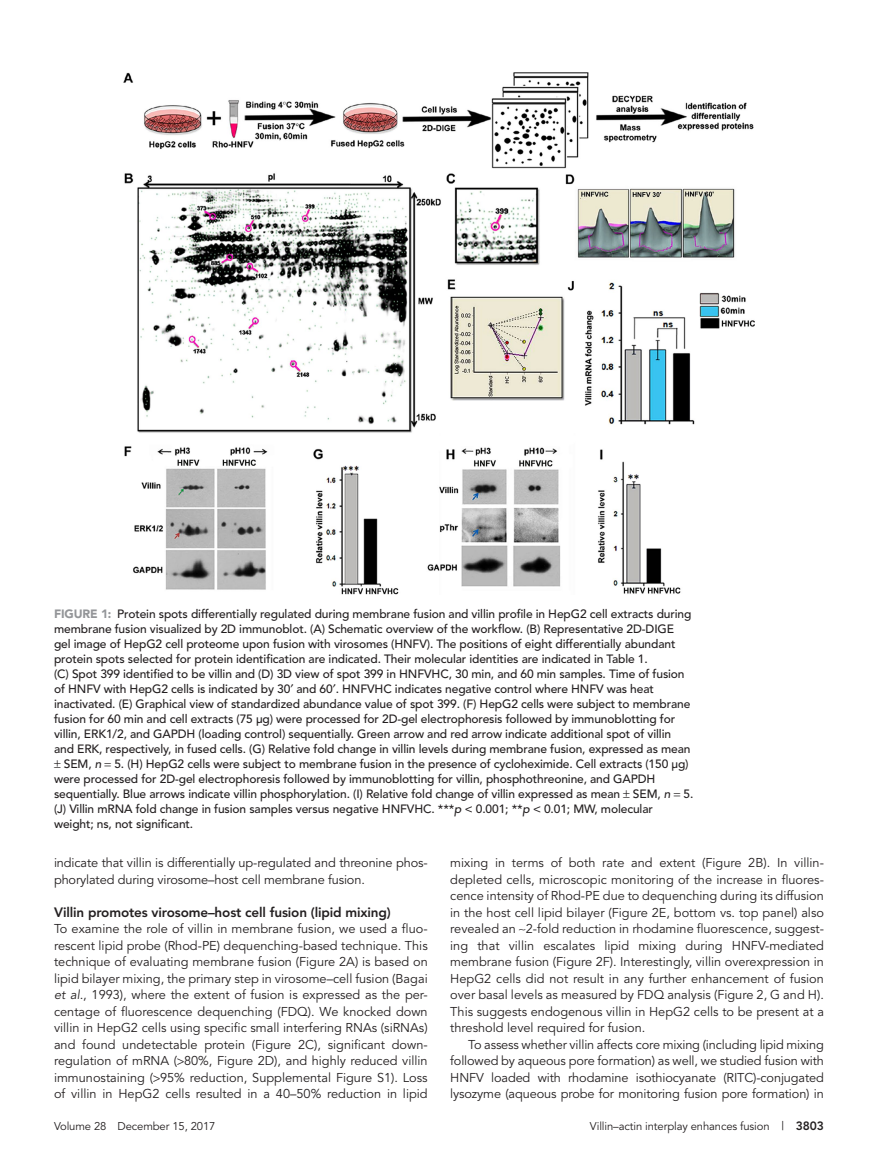
<style>
.page{position:relative;width:878px;height:1175px;background:#fff}
.page>*{position:absolute;margin:0;border:0;box-sizing:border-box;transform-origin:0 0}
.t1{font:800 13.5px "Avenir";letter-spacing:-.01em;color:#231f20}
.ParaFL{font:12.75px/16.5px "Avenir";color:#231f20;text-align:justify}
.Para{font:12.75px/16.5px "Avenir";letter-spacing:-.01em;color:#231f20;text-align:justify}
.FigCaption_35_5p{font:500 12px "Avenir";letter-spacing:-.01em;color:#231f20}
.ParaFL-2{font:11.25px "Avenir";letter-spacing:-.01em;color:#231f20}
.s1{font-weight:900;color:#939598}
.s2{font-style:italic}
.s3{font-size:12px}
.s4{font-weight:800;font-size:12px}
</style>
<div class="page">
<img style="left:124px;top:72px;width:630px;height:522px">
<p class="FigCaption_35_5p" style="left:54px;top:607px;width:639px"><span class="s1">FIGURE 1:</span> Protein spots differentially regulated during membrane fusion and villin profile in HepG2 cell extracts during</p>
<p class="FigCaption_35_5p" style="left:54px;top:622px;width:621px">membrane fusion visualized by 2D immunoblot. (A) Schematic overview of the workflow. (B) Representative 2D-DIGE</p>
<p class="FigCaption_35_5p" style="left:54px;top:637px;width:623px">gel image of HepG2 cell proteome upon fusion with virosomes (HNFV). The positions of eight differentially abundant</p>
<p class="FigCaption_35_5p" style="left:54px;top:652px;width:595px">protein spots selected for protein identification are indicated. Their molecular identities are indicated in Table 1.</p>
<p class="FigCaption_35_5p" style="left:54px;top:667px;width:632px">(C) Spot 399 identified to be villin and (D) 3D view of spot 399 in HNFVHC, 30 min, and 60 min samples. Time of fusion</p>
<p class="FigCaption_35_5p" style="left:54px;top:682px;width:601px">of HNFV with HepG2 cells is indicated by 30 and 60 . HNFVHC indicates negative control where HNFV was heat</p>
<p class="FigCaption_35_5p" style="left:54px;top:697px;width:638px">inactivated. (E) Graphical view of standardized abundance value of spot 399. (F) HepG2 cells were subject to membrane</p>
<p class="FigCaption_35_5p" style="left:54px;top:712px;width:622px">fusion for 60 min and cell extracts (75 µg) were processed for 2D-gel electrophoresis followed by immunoblotting for</p>
<p class="FigCaption_35_5p" style="left:54px;top:727px;width:618px">villin, ERK1/2, and GAPDH (loading control) sequentially. Green arrow and red arrow indicate additional spot of villin</p>
<p class="FigCaption_35_5p" style="left:54px;top:742px;width:638px">and ERK, respectively, in fused cells. (G) Relative fold change in villin levels during membrane fusion, expressed as mean</p>
<p class="FigCaption_35_5p" style="left:64px;top:757px;width:626px">SEM, <span class="s2">n</span> 5. (H) HepG2 cells were subject to membrane fusion in the presence of cycloheximide. Cell extracts (150 µg)</p>
<p class="FigCaption_35_5p" style="left:54px;top:772px;width:603px">were processed for 2D-gel electrophoresis followed by immunoblotting for villin, phosphothreonine, and GAPDH</p>
<p class="FigCaption_35_5p" style="left:54px;top:787px;width:641px">sequentially. Blue arrows indicate villin phosphorylation. (I) Relative fold change of villin expressed as mean SEM, <span class="s2">n</span> 5.</p>
<p class="FigCaption_35_5p" style="left:54px;top:802px;width:600px">(J) Villin mRNA fold change in fusion samples versus negative HNFVHC. ***<span class="s2">p</span> &lt; 0.001; **<span class="s2">p</span> &lt; 0.01; MW, molecular</p>
<p class="FigCaption_35_5p" style="left:54px;top:817px;width:141px">weight; ns, not significant.</p>
<p class="Para" style="left:54px;top:855px;width:375px">indicate that villin is differentially up-regulated and threonine phos&shy;phorylated during virosome–host cell membrane fusion.</p>
<h2 class="t1" style="left:54px;top:904px;width:338px">Villin promotes virosome–host cell fusion (lipid mixing)</h2>
<p class="ParaFL" style="left:54px;top:921px;width:375px">To examine the role of villin in membrane fusion, we used a fluo&shy;rescent lipid probe (Rhod-PE) dequenching-based technique. This technique of evaluating membrane fusion (Figure 2A) is based on lipid bilayer mixing, the primary step in virosome–cell fusion (Bagai <span class="s2">et al.</span>, 1993), where the extent of fusion is expressed as the per&shy;centage of fluorescence dequenching (FDQ). We knocked down villin in HepG2 cells using specific small interfering RNAs (siRNAs) and found undetectable protein (Figure 2C), significant down&shy;regulation of mRNA ( 80%, Figure 2D), and highly reduced villin immunostaining ( 95% reduction, Supplemental Figure S1). Loss of villin in HepG2 cells resulted in a 40–50% reduction in lipid</p>
<p class="ParaFL" style="left:450px;top:855px;width:375px">mixing in terms of both rate and extent (Figure 2B). In villin&shy;depleted cells, microscopic monitoring of the increase in fluores&shy;cence intensity of Rhod-PE due to dequenching during its diffusion in the host cell lipid bilayer (Figure 2E, bottom vs. top panel) also revealed an ∼2-fold reduction in rhodamine fluorescence, suggest&shy;ing that villin escalates lipid mixing during HNFV-mediated membrane fusion (Figure 2F). Interestingly, villin overexpression in HepG2 cells did not result in any further enhancement of fusion over basal levels as measured by FDQ analysis (Figure 2, G and H).<br>This suggests endogenous villin in HepG2 cells to be present at a threshold level required for fusion.</p>
<p class="Para" style="left:450px;top:1036px;width:375px;text-indent:18px">To assess whether villin affects core mixing (including lipid mixing followed by aqueous pore formation) as well, we studied fusion with HNFV loaded with rhodamine isothiocyanate (RITC)-conjugated lysozyme (aqueous probe for monitoring fusion pore formation) in</p>
<p class="ParaFL-2" style="left:54px;top:1119px;width:163px">Volume 28 December 15, 2017</p>
<p class="ParaFL-2" style="left:590px;top:1119px;width:235px">Villin–actin interplay enhances fusion <span class="s3">|</span> <span class="s4">3803</span></p>
</div>
